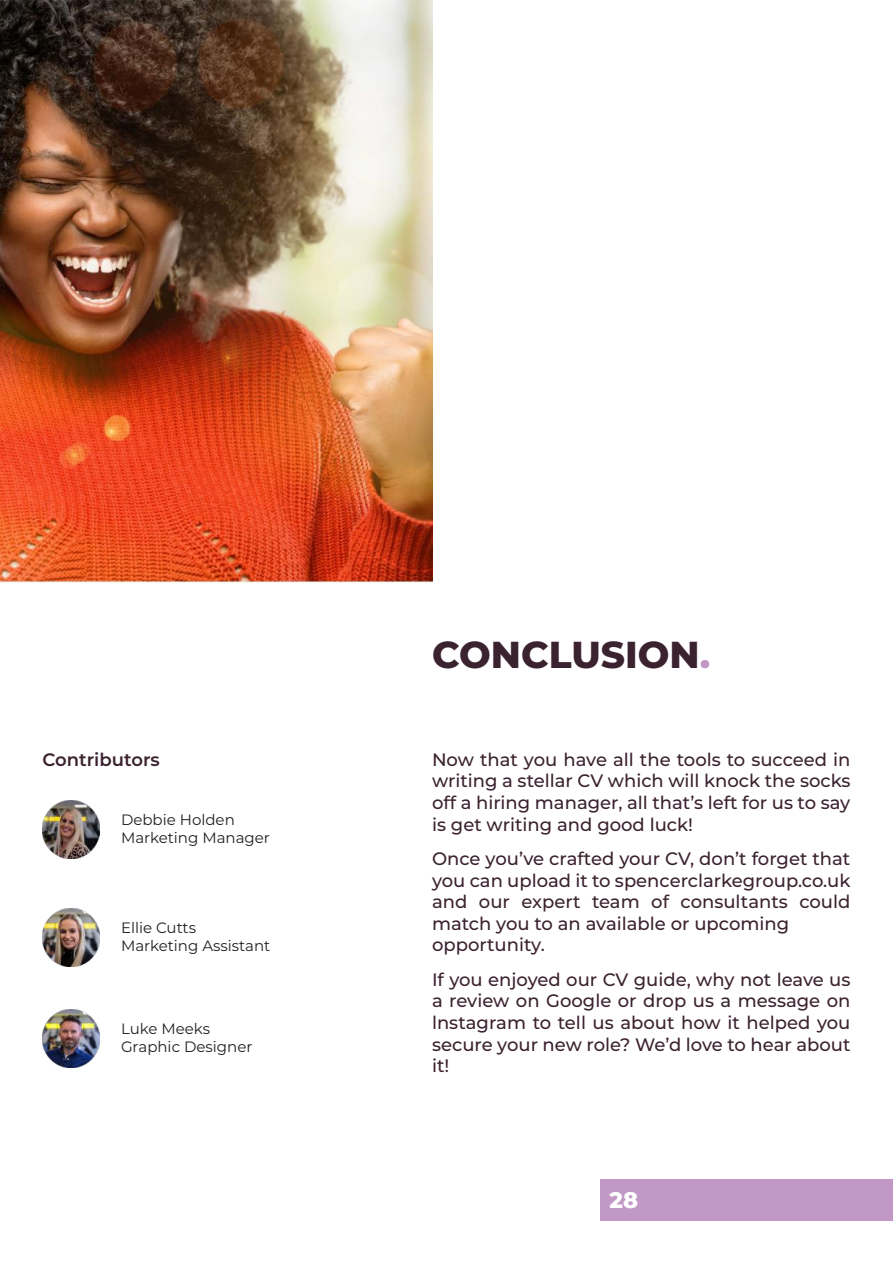
<style>
.page{position:relative;width:893px;height:1263px;background:#fff}
.page>*{position:absolute;margin:0;border:0;box-sizing:border-box;transform-origin:0 0}
.t1{font:800 37.5px "Montserrat";color:#3b222f}
.t2{font:800 22.5px "Montserrat";color:#fff}
.t3{font:500 18px/21.6px "Montserrat";color:#3b222f;text-align:justify}
.t4{font:600 18px "Montserrat";color:#3b222f}
.t5{font:15px/18px "Montserrat";color:#241f1f}
.s1{color:#c198c6}
</style>
<div class="page">
<img style="left:0;top:0;width:432px;height:583px">
<div style="left:601px;top:1178px;width:292px;height:42px;background:#c198c6"></div>
<img style="left:43px;top:801px;width:57px;height:57px">
<img style="left:43px;top:909px;width:57px;height:57px">
<img style="left:43px;top:1010px;width:57px;height:57px">
<p class="t4" style="left:43px;top:747px;width:119px">Contributors</p>
<p class="t5" style="left:121px;top:810px;width:150px">Debbie Holden<br>Marketing Manager</p>
<p class="t5" style="left:121px;top:918px;width:151px">Ellie Cutts<br>Marketing Assistant</p>
<p class="t5" style="left:121px;top:1019px;width:133px">Luke Meeks<br>Graphic Designer</p>
<h1 class="t1" style="left:432px;top:627px;width:280px">CONCLUSION<span class="s1">.</span></h1>
<p class="t3" style="left:432px;top:748px;width:420px">Now that you have all the tools to succeed in writing a stellar CV which will knock the socks off a hiring manager, all that’s left for us to say is get writing and good luck!</p>
<p class="t3" style="left:432px;top:847px;width:420px;text-align:left">Once you’ve crafted your CV, don’t forget that you can upload it to spencerclarkegroup.co.uk and our expert team of consultants could match you to an available or upcoming opportunity.</p>
<p class="t3" style="left:432px;top:968px;width:420px">If you enjoyed our CV guide, why not leave us a review on Google or drop us a message on lnstagram to tell us about how it helped you secure your new role? We’d love to hear about it!</p>
<p class="t2" style="left:610px;top:1184px;width:30px">28</p>
</div>
